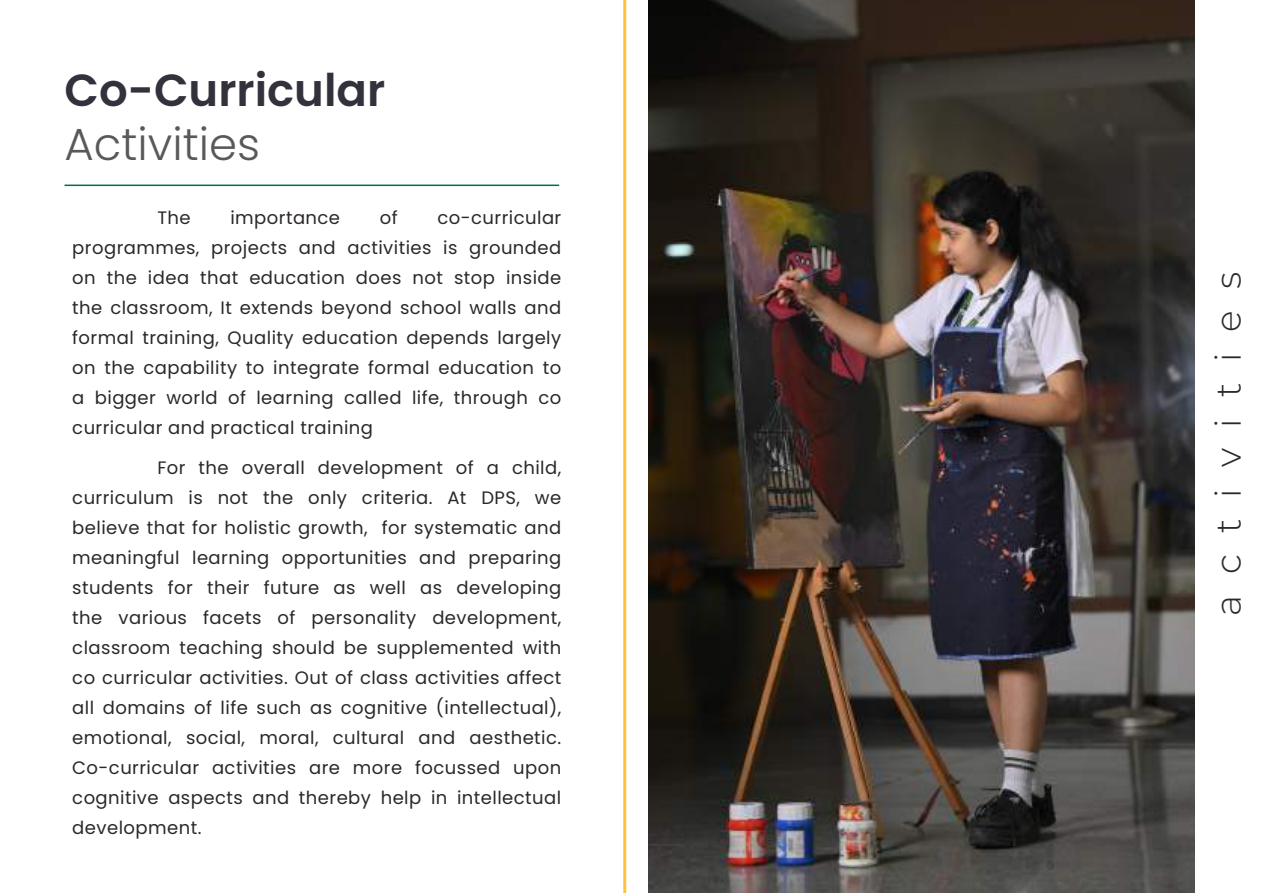
<style>
.page{position:relative;width:1263px;height:893px;background:#fff}
.page>*{position:absolute;margin:0;border:0;box-sizing:border-box;transform-origin:0 0}
.t1{font:600 45px "Poppins";color:#32323d}
.t2{font:300 45px "Poppins";color:#595959}
.t3{font:300 36px "Montserrat";letter-spacing:.58em;color:#2c2828}
.t4{font:18px/30px "Poppins";letter-spacing:.025em;color:#2c2828;text-align:justify}
</style>
<div class="page">
<img style="left:648px;top:0;width:547px;height:893px">
<hr style="left:623px;top:0;width:3px;height:893px;background:#ffc23d">
<hr style="left:65px;top:185px;width:494px;height:1px;background:#006f44">
<h1 class="t1" style="left:65px;top:64px;width:322px">Co-Curricular</h1>
<h1 class="t2" style="left:65px;top:118px;width:197px">Activities</h1>
<p class="t4" style="left:157px;top:203px;width:35px">The</p>
<p class="t4" style="left:230px;top:203px;width:111px">importance</p>
<p class="t4" style="left:380px;top:203px;width:19px">of</p>
<p class="t4" style="left:72px;top:203px;width:491px;text-indent:365px">co-curricular programmes, projects and activities is grounded on the idea that education does not stop inside the classroom, It extends beyond school walls and formal training, Quality education depends largely on the capability to integrate formal education to a bigger world of learning called life, through co curricular and practical training</p>
<p class="t4" style="left:72px;top:453px;width:491px;text-indent:85px">For the overall development of a child, curriculum is not the only criteria. At DPS, we believe that for holistic growth, for systematic and meaningful learning opportunities and preparing students for their future as well as developing the various facets of personality development, classroom teaching should be supplemented with co curricular activities. Out of class activities affect all domains of life such as cognitive (intellectual), emotional, social, moral, cultural and aesthetic.<br>Co-curricular activities are more focussed upon cognitive aspects and thereby help in intellectual development.</p>
<h2 class="t3" style="left:1203px;top:616px;width:345px;rotate:-90deg">activities</h2>
</div>
